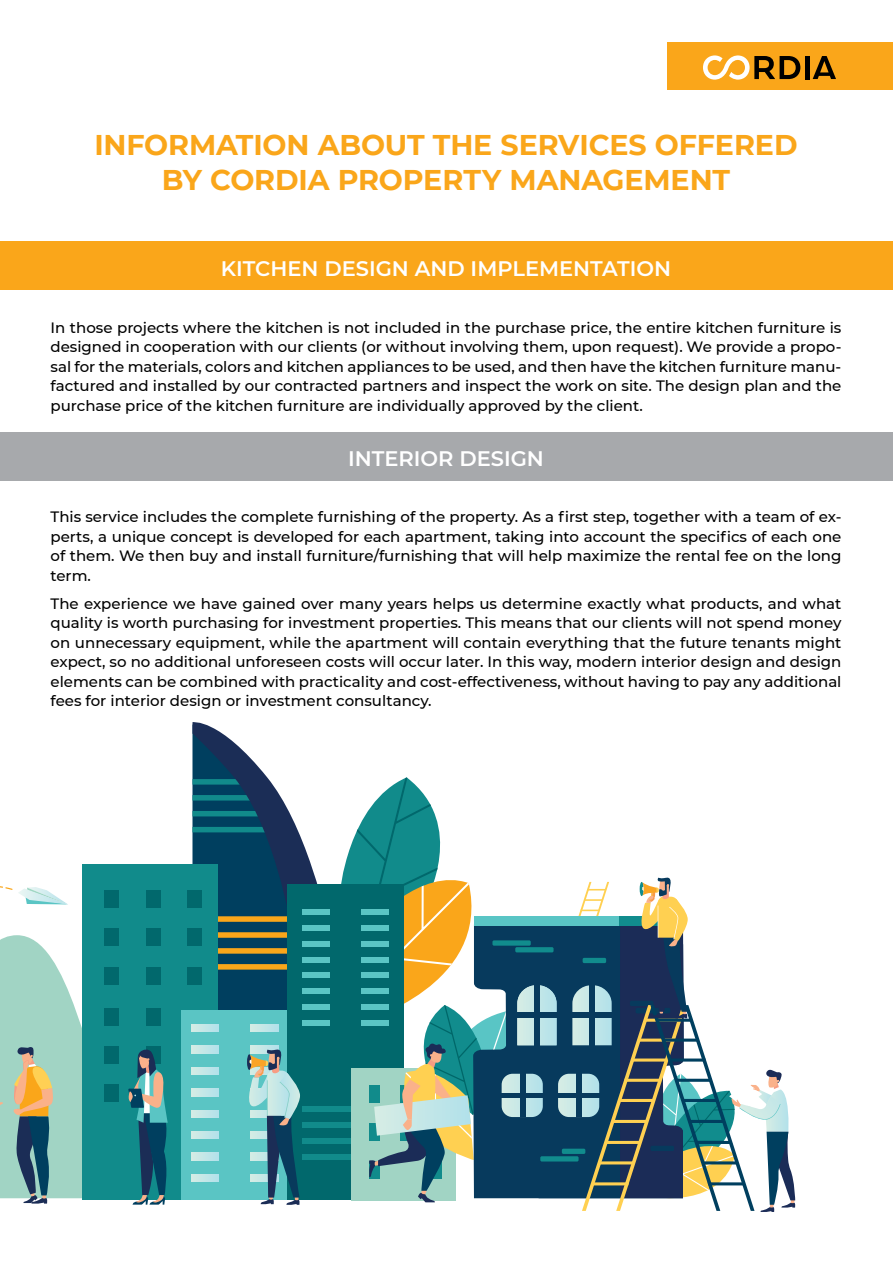
<style>
.page{position:relative;width:893px;height:1263px;background:#fff}
.page>*{position:absolute;margin:0;border:0;box-sizing:border-box;transform-origin:0 0}
.t1{font:700 28.5px/34.2px "Montserrat";letter-spacing:-.005em;color:#faa61a;text-align:center}
.t2{font:600 21px "Montserrat";color:#fff}
.t3{font:500 15px/19.5px "Montserrat";color:#000;text-align:justify}
</style>
<div class="page">
<div style="left:0;top:242px;width:892px;height:48px;background:#faa61a"></div>
<div style="left:0;top:432px;width:892px;height:48px;background:#a7a9ac"></div>
<svg style="left:0;top:904px;width:82px;height:294px;fill:#a1d4c4"></svg>
<svg style="left:0;top:886px;width:67px;height:18px"></svg>
<svg style="left:10px;top:1046px;width:45px;height:157px;background:#8b9b88"></svg>
<svg style="left:0;top:1100px;width:4px;height:6px"></svg>
<svg style="left:192px;top:722px;width:75px;height:55px"></svg>
<div style="left:82px;top:864px;width:135px;height:335px;background:#118b8b"></div>
<div style="left:146px;top:1008px;width:14px;height:18px;background:#01686c"></div>
<div style="left:146px;top:1046px;width:14px;height:17px;background:#01686c"></div>
<div style="left:105px;top:1008px;width:14px;height:18px;background:#01686c"></div>
<div style="left:105px;top:1046px;width:14px;height:17px;background:#01686c"></div>
<div style="left:105px;top:1085px;width:14px;height:17px;background:#01686c"></div>
<div style="left:181px;top:1009px;width:129px;height:190px;background:#5ac5c4"></div>
<div style="left:191px;top:1024px;width:28px;height:8px;background:#d4ece4"></div>
<div style="left:191px;top:1046px;width:28px;height:7px;background:#d4ece4"></div>
<div style="left:191px;top:1067px;width:28px;height:8px;background:#d4ece4"></div>
<div style="left:191px;top:1089px;width:28px;height:7px;background:#d4ece4"></div>
<div style="left:191px;top:1110px;width:28px;height:7px;background:#d4ece4"></div>
<div style="left:191px;top:1131px;width:28px;height:8px;background:#d4ece4"></div>
<div style="left:191px;top:1153px;width:28px;height:7px;background:#d4ece4"></div>
<div style="left:191px;top:1174px;width:28px;height:8px;background:#d4ece4"></div>
<div style="left:187px;top:891px;width:14px;height:17px;background:#01686c"></div>
<div style="left:187px;top:928px;width:14px;height:18px;background:#01686c"></div>
<div style="left:146px;top:891px;width:14px;height:17px;background:#01686c"></div>
<div style="left:146px;top:928px;width:14px;height:18px;background:#01686c"></div>
<div style="left:105px;top:891px;width:14px;height:17px;background:#01686c"></div>
<div style="left:105px;top:928px;width:14px;height:18px;background:#01686c"></div>
<div style="left:187px;top:967px;width:14px;height:17px;background:#01686c"></div>
<div style="left:146px;top:967px;width:14px;height:17px;background:#01686c"></div>
<div style="left:105px;top:967px;width:14px;height:17px;background:#01686c"></div>
<svg style="left:128px;top:1048px;width:42px;height:156px"></svg>
<svg style="left:192px;top:777px;width:604px;height:435px"></svg>
<div style="left:667px;top:42px;width:225px;height:48px;background:#faa61a"></div>
<svg style="left:813px;top:56px;width:23px;height:23px"></svg>
<hr style="left:805px;top:56px;width:4px;height:23px;background:#000">
<svg style="left:703px;top:55px;width:97px;height:25px"></svg>
<h1 class="t1" style="left:94px;top:127px;width:705px">INFORMATION ABOUT THE SERVICES OFFERED<br>BY CORDIA PROPERTY MANAGEMENT</h1>
<h2 class="t2" style="left:221px;top:254px;width:452px">KITCHEN DESIGN AND IMPLEMENTATION</h2>
<p class="t3" style="left:51px;top:317px;width:792px">In those projects where the kitchen is not included in the purchase price, the entire kitchen furniture is designed in cooperation with our clients (or without involving them, upon request). We provide a propo&shy;sal for the materials, colors and kitchen appliances to be used, and then have the kitchen furniture manu&shy;factured and installed by our contracted partners and inspect the work on site. The design plan and the purchase price of the kitchen furniture are individually approved by the client.</p>
<h2 class="t2" style="left:348px;top:444px;width:197px">INTERIOR DESIGN</h2>
<p class="t3" style="left:51px;top:506px;width:792px">This service includes the complete furnishing of the property. As a first step, together with a team of ex&shy;perts, a unique concept is developed for each apartment, taking into account the specifics of each one of them. We then buy and install furniture/furnishing that will help maximize the rental fee on the long term.</p>
<p class="t3" style="left:51px;top:593px;width:792px">The experience we have gained over many years helps us determine exactly what products, and what quality is worth purchasing for investment properties. This means that our clients will not spend money on unnecessary equipment, while the apartment will contain everything that the future tenants might expect, so no additional unforeseen costs will occur later. In this way, modern interior design and design elements can be combined with practicality and cost-effectiveness, without having to pay any additional fees for interior design or investment consultancy.</p>
</div>
